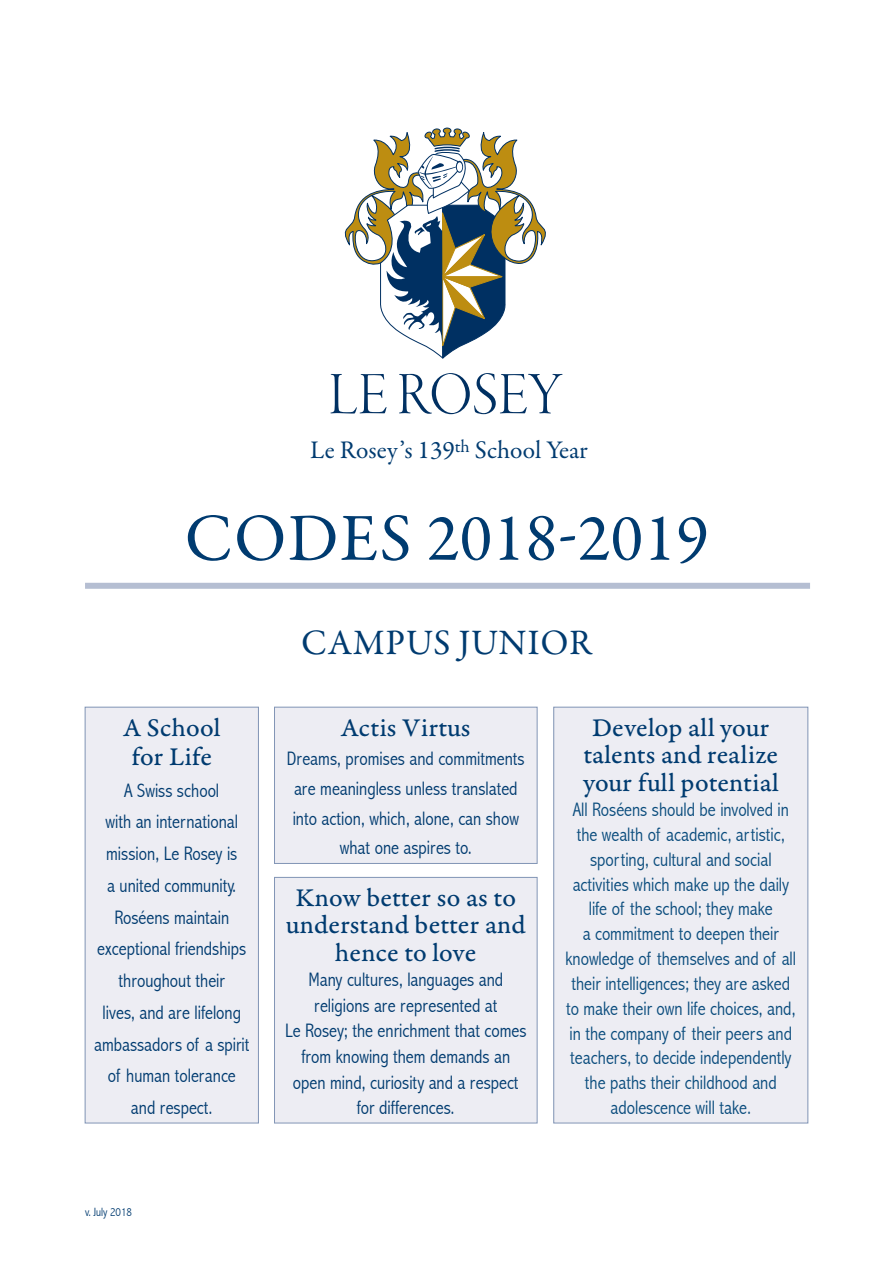
<style>
.page{position:relative;width:893px;height:1263px;background:#fff}
.page>*{position:absolute;margin:0;border:0;box-sizing:border-box;transform-origin:0 0}
.Normal_e{font:67.5px "Garamond Premr Pro";color:#003b70}
.Normal_e-2{font:36px "Garamond Premr Pro";letter-spacing:.02em;color:#003b70}
.t1{font:27px/27.8px "Garamond Premr Pro Capt";letter-spacing:.005em;color:#003b70;text-align:center}
.t2{font:25.5px "Garamond Premr Pro";color:#003b70}
.t3{font:300 condensed 19.5px/31.8px "Abadi";color:#003b70;text-align:center}
.t4{font:300 condensed 19.5px/24.9px "Abadi";color:#0a4c7d;text-align:center}
.t5{font:300 condensed 12px "Abadi";color:#003b70}
</style>
<div class="page">
<div style="left:554px;top:707px;width:254px;height:416px;background:#ededf3"></div>
<div style="left:553px;top:707px;width:255px;height:416px;border:1px solid #8396b6"></div>
<div style="left:85px;top:707px;width:173px;height:416px;background:#ededf3"></div>
<div style="left:85px;top:707px;width:174px;height:416px;border:1px solid #8396b6"></div>
<div style="left:274px;top:877px;width:263px;height:246px;background:#ededf3"></div>
<div style="left:274px;top:877px;width:264px;height:246px;border:1px solid #8396b6"></div>
<div style="left:274px;top:707px;width:263px;height:156px;background:#ededf3"></div>
<div style="left:274px;top:707px;width:264px;height:157px;border:1px solid #8396b6"></div>
<svg style="left:344px;top:128px;width:202px;height:231px"></svg>
<svg style="left:330px;top:374px;width:57px;height:40px"></svg>
<svg style="left:399px;top:373px;width:164px;height:41px"></svg>
<div style="left:85px;top:583px;width:725px;height:6px;background:#b5bed2"></div>
<p class="t2" style="left:310px;top:434px;width:279px">Le Rosey’s 139<sup>th</sup> School Year</p>
<p class="Normal_e" style="left:184px;top:498px;width:526px">CODES 2018-2019</p>
<p class="t1" style="left:123px;top:714px;width:99px">A School</p>
<p class="t1" style="left:131px;top:743px;width:82px">for Life</p>
<p class="t3" style="left:124px;top:774px;width:96px">A Swiss school</p>
<p class="t3" style="left:94px;top:806px;width:157px">with an international mission, Le Rosey is<br>a united community.<br>Roséens maintain exceptional friendships throughout their<br>lives, and are lifelong ambassadors of a spirit of human tolerance and respect.</p>
<p class="t5" style="left:85px;top:1205px;width:49px">v. July 2018</p>
<p class="Normal_e-2" style="left:301px;top:620px;width:292px">CAMPUS JUNIOR</p>
<p class="t1" style="left:341px;top:714px;width:131px">Actis Virtus</p>
<p class="t3" style="left:287px;top:744px;width:239px;line-height:29.7px">Dreams, promises and commitments are meaningless unless translated into action, which, alone, can show what one aspires to.</p>
<p class="t1" style="left:286px;top:885px;width:241px">Know better so as to understand better and hence to love</p>
<p class="t3" style="left:285px;top:967px;width:243px;line-height:25.5px">Many cultures, languages and religions are represented at<br>Le Rosey; the enrichment that comes from knowing them demands an open mind, curiosity and a respect for differences.</p>
<p class="t1" style="left:583px;top:714px;width:197px">Develop all your talents and realize your full potential</p>
<p class="t4" style="left:565px;top:797px;width:232px">All Roséens should be involved in the wealth of academic, artistic, sporting, cultural and social activities which make up the daily life of the school; they make<br>a commitment to deepen their knowledge of themselves and of all their intelligences; they are asked to make their own life choices, and, in the company of their peers and teachers, to decide independently the paths their childhood and adolescence will take.</p>
</div>
